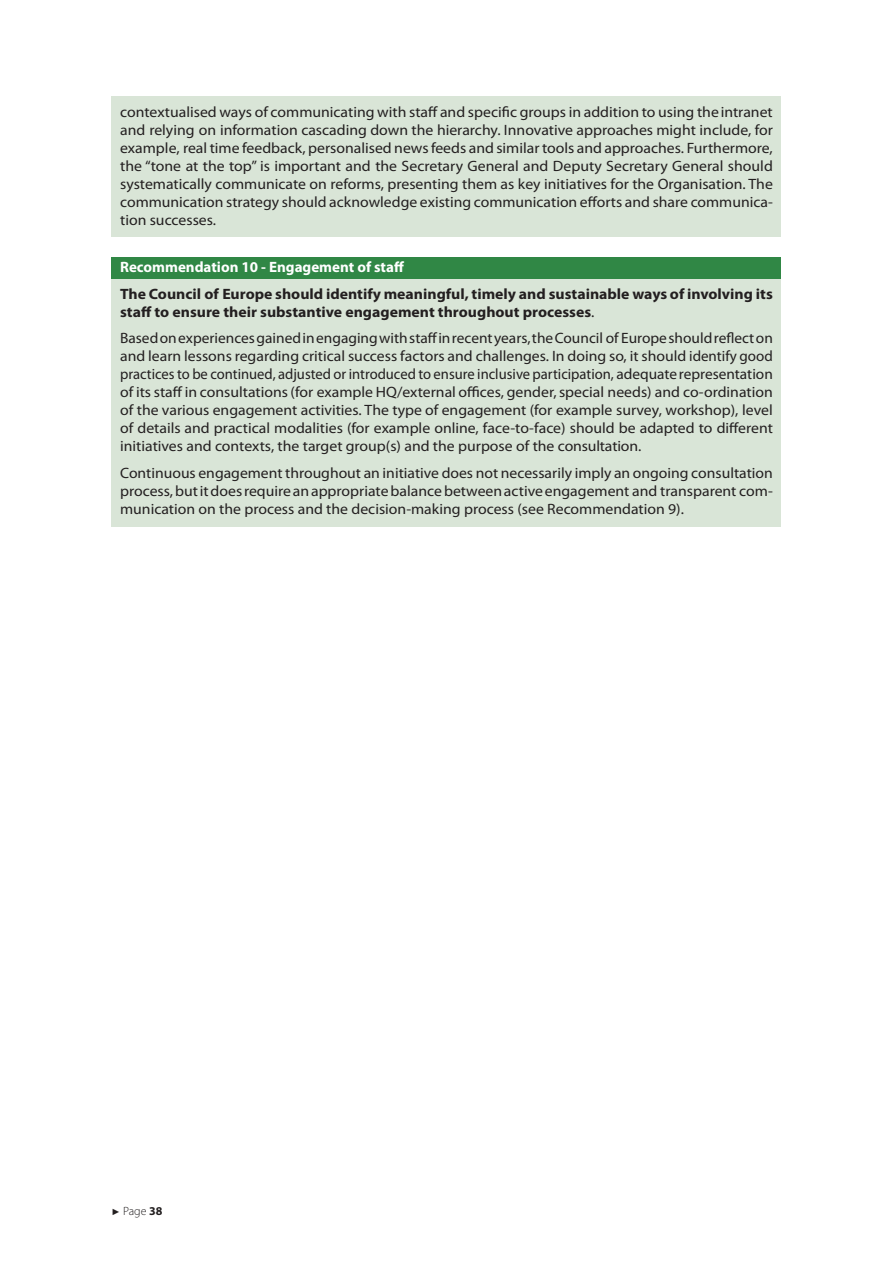
<style>
.page{position:relative;width:893px;height:1263px;background:#fff}
.page>*{position:absolute;margin:0;border:0;box-sizing:border-box;transform-origin:0 0}
.t1{font:15px/18px "Myriad Pro";color:#231f20;text-align:justify}
.t2{font:15px/18px "Myriad Pro";color:#231f20;text-align:justify;scale:1.05 1}
.t3{font:15px/18px "Myriad Pro";color:#231f20;text-align:justify;scale:1.04 1}
.t4{font:700 15px/18px "Myriad Pro";color:#231f20;scale:1.05 1}
.t5{font:700 15px "Myriad Pro";color:#fff}
.t6{font:300 12px "Myriad Pro";color:#231f20}
.s1{font-weight:400}
.s2{font-family:"Arial";font-weight:400;font-size:9px}
.s3{font-weight:700}
</style>
<div class="page">
<div style="left:112px;top:97px;width:669px;height:140px;background:#d9e5d7"></div>
<div style="left:112px;top:257px;width:669px;height:23px;background:#308745"></div>
<div style="left:112px;top:279px;width:669px;height:50px;background:#d9e5d7"></div>
<div style="left:112px;top:324px;width:669px;height:140px;background:#d9e5d7"></div>
<div style="left:112px;top:458px;width:669px;height:68px;background:#d9e5d7"></div>
<p class="t2" style="left:120px;top:102px;width:623px">contextualised ways of communicating with staff and specific groups in addition to using the intranet and relying on information cascading down the hierarchy. Innovative approaches might include, for example, real time feedback, personalised news feeds and similar tools and approaches. Furthermore, the “tone at the top” is important and the Secretary General and Deputy Secretary General should systematically communicate on reforms, presenting them as key initiatives for the Organisation. The communication strategy should acknowledge existing communication efforts and share communica&shy;tion successes.</p>
<p class="t5" style="left:120px;top:257px;width:285px">Recommendation 10 - Engagement of staff</p>
<p class="t4" style="left:120px;top:284px;width:623px">The Council of Europe should identify meaningful, timely and sustainable ways of involving its staff to ensure their substantive engagement throughout processes<span class="s1">.</span></p>
<p class="t1" style="left:120px;top:329px;width:654px">Based on experiences gained in engaging with staff in recent years, the Council of Europe should reflect on and learn lessons regarding critical success factors and challenges. In doing so, it should identify good practices to be continued, adjusted or introduced to ensure inclusive participation, adequate representation of its staff in consultations (for example HQ/external offices, gender, special needs) and co-ordination of the various engagement activities. The type of engagement (for example survey, workshop), level of details and practical modalities (for example online, face-to-face) should be adapted to different initiatives and contexts, the target group(s) and the purpose of the consultation.</p>
<p class="t3" style="left:120px;top:463px;width:629px">Continuous engagement throughout an initiative does not necessarily imply an ongoing consultation process, but it does require an appropriate balance between active engagement and transparent com&shy;munication on the process and the decision-making process (see Recommendation 9).</p>
<p class="t6" style="left:112px;top:1203px;width:52px"><span class="s2">►</span> Page <span class="s3">38</span></p>
</div>
